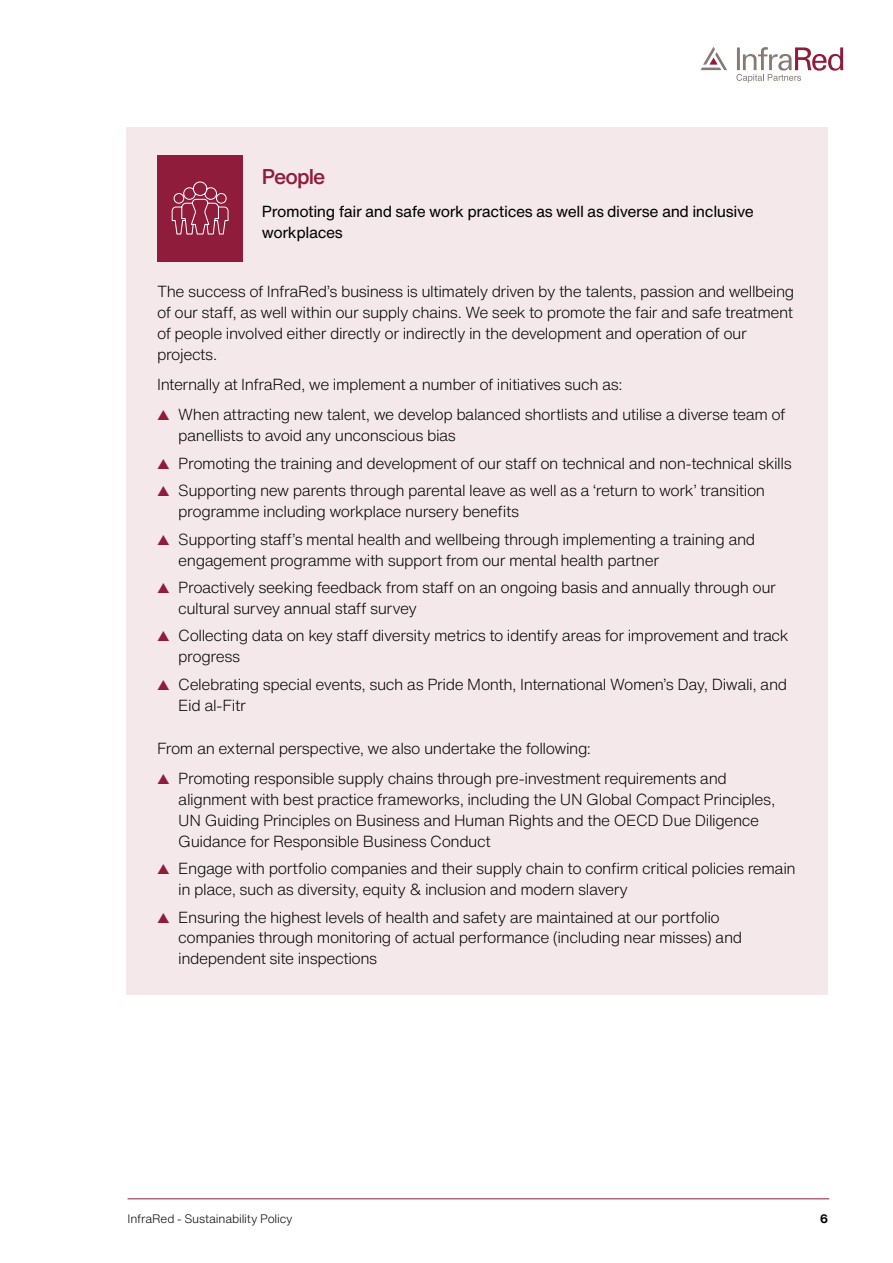
<style>
.page{position:relative;width:893px;height:1263px;background:#fff}
.page>*{position:absolute;margin:0;border:0;box-sizing:border-box;transform-origin:0 0}
.t1{font:500 21px "Helvetica Now Text";letter-spacing:-.04em;color:#8f1c3b}
.t2{font:300 15.75px/21px "Helvetica Now Text";letter-spacing:-.03em;color:#000}
.t3{font:15.75px/21px "Helvetica Now Text";letter-spacing:-.025em;color:#000}
.t4{font:300 12px "Helvetica Now Text";letter-spacing:-.015em;color:#000}
.t5{font:700 12px "Helvetica Now Text";color:#000}
.s1{color:#8f1c3b}
</style>
<div class="page">
<svg style="left:701px;top:47px;width:26px;height:23px"></svg>
<svg style="left:736px;top:47px;width:107px;height:36px"></svg>
<hr style="left:128px;top:1198px;width:701px;height:1px;background:#8f1c3b">
<div style="left:126px;top:128px;width:702px;height:867px;background:#f4e8eb"></div>
<div style="left:158px;top:155px;width:85px;height:106px;background:#8f1c3b"></div>
<svg style="left:171px;top:181px;width:58px;height:54px"></svg>
<h1 class="t1" style="left:262px;top:161px;width:65px">People</h1>
<p class="t3" style="left:262px;top:201px;width:493px">Promoting fair and safe work practices as well as diverse and inclusive workplaces</p>
<p class="t2" style="left:157px;top:281px;width:639px">The success of InfraRed’s business is ultimately driven by the talents, passion and wellbeing of our staff, as well within our supply chains. We seek to promote the fair and safe treatment of people involved either directly or indirectly in the development and operation of our projects.</p>
<p class="t2" style="left:157px;top:374px;width:467px">Internally at InfraRed, we implement a number of initiatives such as:</p>
<p class="t2" style="left:178px;top:404px;width:609px;text-indent:-21px"><span class="s1">▲</span> When attracting new talent, we develop balanced shortlists and utilise a diverse team of panellists to avoid any unconscious bias</p>
<p class="t2" style="left:157px;top:452px;width:636px"><span class="s1">▲</span> Promoting the training and development of our staff on technical and non-technical skills</p>
<p class="t2" style="left:178px;top:479px;width:588px;text-indent:-21px"><span class="s1">▲</span> Supporting new parents through parental leave as well as a ‘return to work’ transition programme including workplace nursery benefits</p>
<p class="t2" style="left:178px;top:528px;width:578px;text-indent:-21px"><span class="s1">▲</span> Supporting staff’s mental health and wellbeing through implementing a training and engagement programme with support from our mental health partner</p>
<p class="t2" style="left:178px;top:576px;width:599px;text-indent:-21px"><span class="s1">▲</span> Proactively seeking feedback from staff on an ongoing basis and annually through our cultural survey annual staff survey</p>
<p class="t2" style="left:178px;top:625px;width:612px;text-indent:-21px"><span class="s1">▲</span> Collecting data on key staff diversity metrics to identify areas for improvement and track progress</p>
<p class="t2" style="left:178px;top:673px;width:610px;text-indent:-21px"><span class="s1">▲</span> Celebrating special events, such as Pride Month, International Women’s Day, Diwali, and<br>Eid al-Fitr</p>
<p class="t2" style="left:157px;top:737px;width:436px">From an external perspective, we also undertake the following:</p>
<p class="t2" style="left:178px;top:767px;width:598px;text-indent:-21px"><span class="s1">▲</span> Promoting responsible supply chains through pre-investment requirements and alignment with best practice frameworks, including the UN Global Compact Principles, UN Guiding Principles on Business and Human Rights and the OECD Due Diligence Guidance for Responsible Business Conduct</p>
<p class="t2" style="left:178px;top:857px;width:619px;text-indent:-21px"><span class="s1">▲</span> Engage with portfolio companies and their supply chain to confirm critical policies remain in place, such as diversity, equity &amp; inclusion and modern slavery</p>
<p class="t2" style="left:178px;top:906px;width:565px;text-indent:-21px"><span class="s1">▲</span> Ensuring the highest levels of health and safety are maintained at our portfolio companies through monitoring of actual performance (including near misses) and independent site inspections</p>
<p class="t4" style="left:128px;top:1209px;width:167px">InfraRed - Sustainability Policy</p>
<p class="t5" style="left:820px;top:1209px;width:9px">6</p>
</div>
